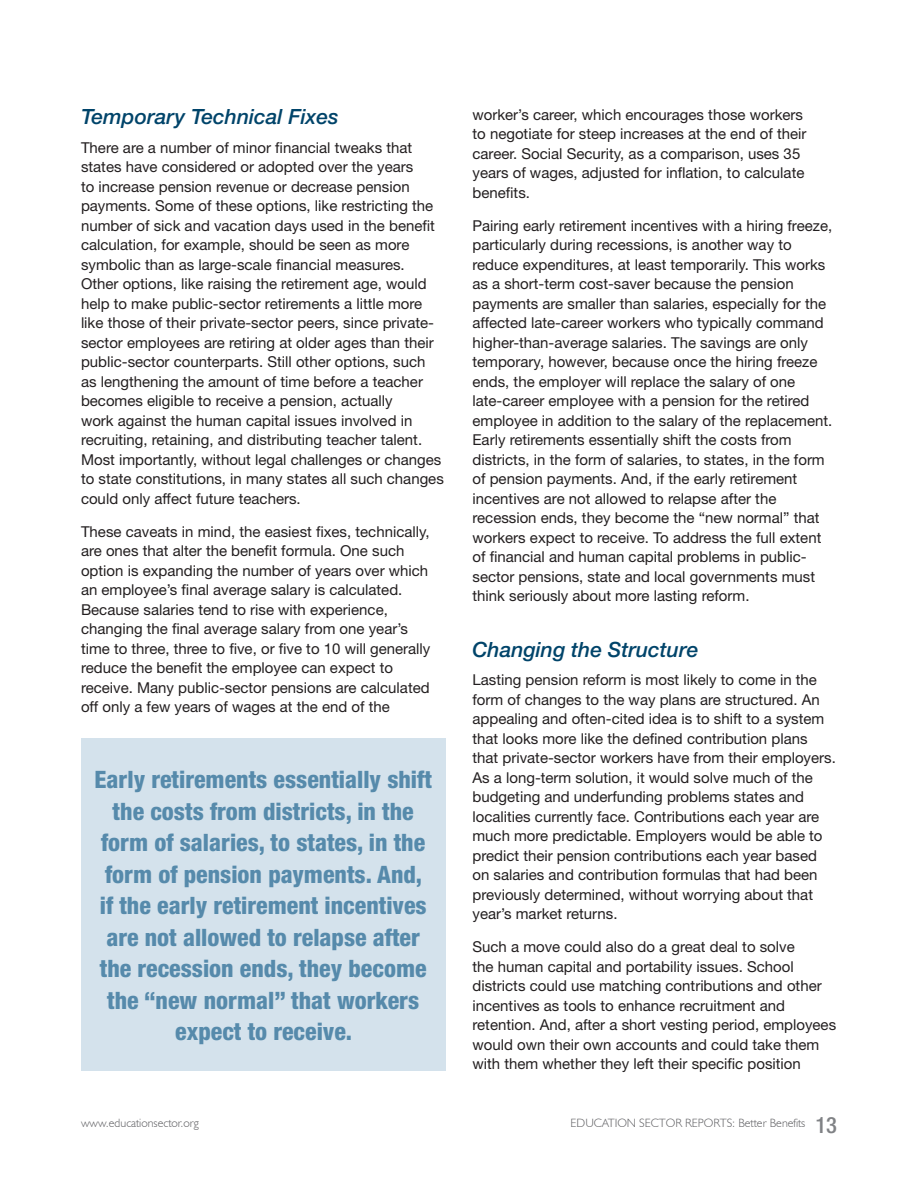
<style>
.page{position:relative;width:918px;height:1188px;background:#fff}
.page>*{position:absolute;margin:0;border:0;box-sizing:border-box;transform-origin:0 0}
.t1{font:800 condensed 24px/31.5px "Helvetica Neue";color:#568aab;text-align:center}
.t2{font:500 condensed 22.5px "Helvetica Neue";color:#808285}
.t3{font:italic 500 21px "Helvetica Neue";color:#00446a}
.t4{font:15px/19.5px "Helvetica Neue";color:#231f20}
.t5{font:300 12px "Humanist 521 BT";color:#636366}
</style>
<div class="page">
<div style="left:81px;top:738px;width:365px;height:333px;background:#d4e2ec"></div>
<h3 class="t3" style="left:81px;top:105px;width:259px">Temporary Technical Fixes</h3>
<p class="t4" style="left:81px;top:138px;width:364px">There are a number of minor financial tweaks that states have considered or adopted over the years<br>to increase pension revenue or decrease pension payments. Some of these options, like restricting the number of sick and vacation days used in the benefit calculation, for example, should be seen as more symbolic than as large-scale financial measures.<br>Other options, like raising the retirement age, would help to make public-sector retirements a little more like those of their private-sector peers, since private&shy;sector employees are retiring at older ages than their public-sector counterparts. Still other options, such as lengthening the amount of time before a teacher becomes eligible to receive a pension, actually<br>work against the human capital issues involved in recruiting, retaining, and distributing teacher talent.<br>Most importantly, without legal challenges or changes to state constitutions, in many states all such changes could only affect future teachers.</p>
<p class="t4" style="left:81px;top:522px;width:351px">These caveats in mind, the easiest fixes, technically, are ones that alter the benefit formula. One such option is expanding the number of years over which an employee’s final average salary is calculated.<br>Because salaries tend to rise with experience, changing the final average salary from one year’s time to three, three to five, or five to 10 will generally reduce the benefit the employee can expect to receive. Many public-sector pensions are calculated off only a few years of wages at the end of the</p>
<p class="t1" style="left:95px;top:764px;width:339px">Early retirements essentially shift the costs from districts, in the form of salaries, to states, in the form of pension payments. And,<br>if the early retirement incentives are not allowed to relapse after the recession ends, they become the “new normal” that workers expect to receive.</p>
<p class="t4" style="left:472px;top:105px;width:335px">worker’s career, which encourages those workers to negotiate for steep increases at the end of their career. Social Security, as a comparison, uses 35 years of wages, adjusted for inflation, to calculate benefits.</p>
<p class="t4" style="left:472px;top:216px;width:361px">Pairing early retirement incentives with a hiring freeze, particularly during recessions, is another way to reduce expenditures, at least temporarily. This works as a short-term cost-saver because the pension payments are smaller than salaries, especially for the affected late-career workers who typically command higher-than-average salaries. The savings are only temporary, however, because once the hiring freeze ends, the employer will replace the salary of one late-career employee with a pension for the retired employee in addition to the salary of the replacement.<br>Early retirements essentially shift the costs from districts, in the form of salaries, to states, in the form of pension payments. And, if the early retirement incentives are not allowed to relapse after the recession ends, they become the “new normal” that workers expect to receive. To address the full extent of financial and human capital problems in public&shy;sector pensions, state and local governments must think seriously about more lasting reform.</p>
<h3 class="t3" style="left:472px;top:637px;width:227px">Changing the Structure</h3>
<p class="t4" style="left:472px;top:670px;width:365px">Lasting pension reform is most likely to come in the form of changes to the way plans are structured. An appealing and often-cited idea is to shift to a system that looks more like the defined contribution plans that private-sector workers have from their employers.<br>As a long-term solution, it would solve much of the budgeting and underfunding problems states and localities currently face. Contributions each year are much more predictable. Employers would be able to predict their pension contributions each year based on salaries and contribution formulas that had been previously determined, without worrying about that year’s market returns.</p>
<p class="t4" style="left:472px;top:937px;width:365px">Such a move could also do a great deal to solve<br>the human capital and portability issues. School districts could use matching contributions and other incentives as tools to enhance recruitment and retention. And, after a short vesting period, employees would own their own accounts and could take them with them whether they left their specific position</p>
<p class="t5" style="left:81px;top:1116px;width:119px">www.educationsector.org</p>
<p class="t5" style="left:571px;top:1116px;width:236px">EDUCATION SECTOR REPORTS: Better Benefits</p>
<h2 class="t2" style="left:815px;top:1111px;width:23px">13</h2>
</div>
